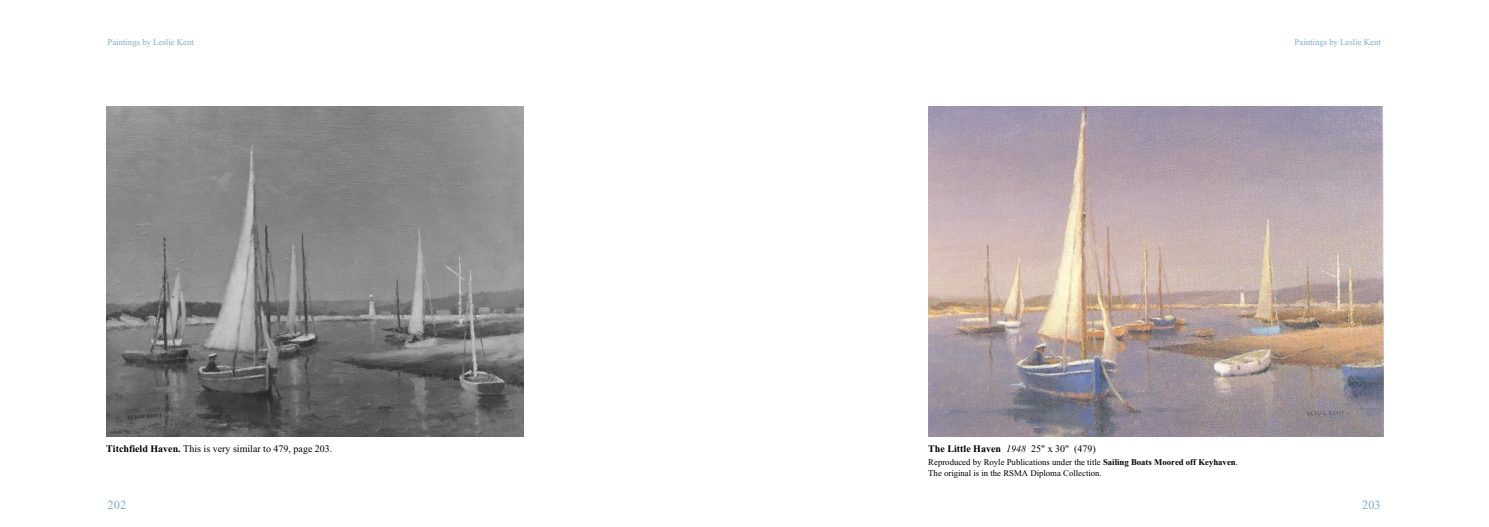
<style>
.page{position:relative;width:1489px;height:527px;background:#fff}
.page>*{position:absolute;margin:0;border:0;box-sizing:border-box;transform-origin:0 0}
.t1{font:12.5px "Times New Roman";color:#7aafce}
.t2{font:10px "Times New Roman";color:#000}
.t3{font:700 10px "Times New Roman";color:#000}
.t4{font:8.75px/11.6px "Times New Roman";color:#000}
.t5{font:8.75px "Times New Roman";color:#7aafce}
.s1{font-weight:700}
.s2{font-weight:400;font-style:italic}
.s3{font-weight:400}
</style>
<div class="page">
<img style="left:106px;top:106px;width:418px;height:330px">
<img style="left:928px;top:106px;width:455px;height:330px">
<p class="t5" style="left:108px;top:39px;width:88px">Paintings by Leslie Kent</p>
<p class="t5" style="left:1294px;top:39px;width:88px">Paintings by Leslie Kent</p>
<p class="t2" style="left:106px;top:445px;width:228px"><span class="s1">Titchfield Haven.</span> This is very similar to 479, page 203.</p>
<p class="t3" style="left:928px;top:445px;width:169px">The Little Haven <span class="s2">1948</span> <span class="s3">25" x 30" (479)</span></p>
<p class="t4" style="left:928px;top:456px;width:311px">Reproduced by Royle Publications under the title <span class="s1">Sailing Boats Moored off Keyhaven</span>.<br>The original is in the RSMA Diploma Collection.</p>
<h1 class="t1" style="left:108px;top:500px;width:20px">202</h1>
<h1 class="t1" style="left:1362px;top:500px;width:20px">203</h1>
</div>
